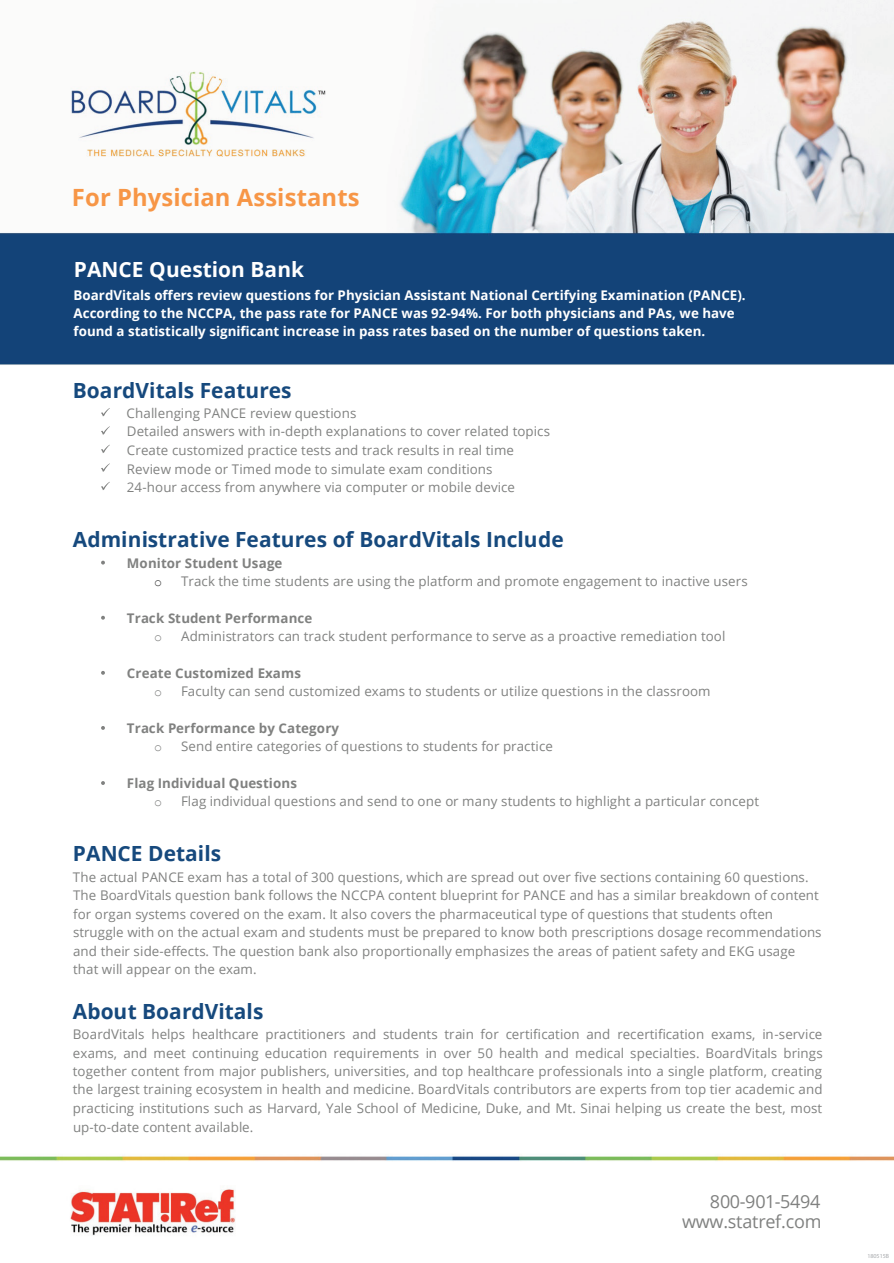
<style>
.page{position:relative;width:894px;height:1263px;background:#fff}
.page>*{position:absolute;margin:0;border:0;box-sizing:border-box;transform-origin:0 0}
.t1{font:700 23.7px "Open Sans";letter-spacing:.005em;color:#f79646}
.t2{font:700 20.85px "Open Sans";color:#16497d}
.t3{font:700 20.85px "Open Sans";color:#fff}
.t4{font:18px/19.8px "Open Sans";letter-spacing:-.015em;color:#808180;text-align:right}
.t5{font:13.35px/18.5px "Open Sans";letter-spacing:.005em;color:#808180}
.t6{font:700 13.35px/18px "Open Sans";color:#fff}
.t7{font:700 13.35px "Open Sans";letter-spacing:.005em;color:#808180}
.t8{font:13.35px "Courier New";color:#808180}
.t9{font:13.35px "Courier New";color:#404040}
.t10{font:6px "Myriad Pro";color:#a7a9ac}
</style>
<div class="page">
<img style="left:0;top:0;width:892px;height:1236px">
<img style="left:68px;top:181px;width:439px;height:37px">
<img style="left:69px;top:375px;width:757px;height:763px">
<svg style="left:101px;top:408px;width:9px;height:8px"></svg>
<svg style="left:101px;top:426px;width:9px;height:9px"></svg>
<svg style="left:101px;top:444px;width:9px;height:9px"></svg>
<svg style="left:101px;top:463px;width:9px;height:9px"></svg>
<svg style="left:101px;top:482px;width:9px;height:8px"></svg>
<svg style="left:101px;top:560px;width:4px;height:4px"></svg>
<svg style="left:101px;top:616px;width:4px;height:3px"></svg>
<svg style="left:101px;top:671px;width:4px;height:3px"></svg>
<svg style="left:101px;top:726px;width:4px;height:4px"></svg>
<svg style="left:101px;top:781px;width:4px;height:4px"></svg>
<img style="left:328px;top:1192px;width:273px;height:37px">
<img style="left:553px;top:1191px;width:273px;height:36px">
<h1 class="t1" style="left:72px;top:181px;width:289px">For Physician Assistants</h1>
<h2 class="t3" style="left:74px;top:255px;width:231px">PANCE Question Bank</h2>
<p class="t6" style="left:74px;top:286px;width:673px">BoardVitals offers review questions for Physician Assistant National Certifying Examination (PANCE).<br>According to the NCCPA, the pass rate for PANCE was 92-94%. For both physicians and PAs, we have found a statistically significant increase in pass rates based on the number of questions taken.</p>
<h2 class="t2" style="left:73px;top:375px;width:220px">BoardVitals Features</h2>
<p class="t5" style="left:127px;top:404px;width:425px">Challenging PANCE review questions<br>Detailed answers with in-depth explanations to cover related topics Create customized practice tests and track results in real time Review mode or Timed mode to simulate exam conditions<br>24-hour access from anywhere via computer or mobile device</p>
<h2 class="t2" style="left:73px;top:524px;width:492px">Administrative Features of BoardVitals Include</h2>
<p class="t7" style="left:127px;top:553px;width:157px">Monitor Student Usage</p>
<p class="t9" style="left:154px;top:573px;width:9px">o</p>
<p class="t5" style="left:181px;top:571px;width:568px">Track the time students are using the platform and promote engagement to inactive users</p>
<p class="t7" style="left:127px;top:608px;width:187px">Track Student Performance</p>
<p class="t8" style="left:154px;top:628px;width:9px">o</p>
<p class="t5" style="left:181px;top:626px;width:545px">Administrators can track student performance to serve as a proactive remediation tool</p>
<p class="t7" style="left:127px;top:663px;width:175px">Create Customized Exams</p>
<p class="t8" style="left:154px;top:683px;width:9px">o</p>
<p class="t5" style="left:181px;top:681px;width:531px">Faculty can send customized exams to students or utilize questions in the classroom</p>
<p class="t7" style="left:127px;top:718px;width:213px">Track Performance by Category</p>
<p class="t8" style="left:154px;top:739px;width:9px">o</p>
<p class="t5" style="left:181px;top:737px;width:373px">Send entire categories of questions to students for practice</p>
<p class="t7" style="left:127px;top:773px;width:172px">Flag Individual Questions</p>
<p class="t8" style="left:154px;top:794px;width:9px">o</p>
<p class="t5" style="left:181px;top:792px;width:579px">Flag individual questions and send to one or many students to highlight a particular concept</p>
<h2 class="t2" style="left:73px;top:839px;width:150px">PANCE Details</h2>
<p class="t5" style="left:73px;top:867px;width:750px">The actual PANCE exam has a total of 300 questions, which are spread out over five sections containing 60 questions.<br>The BoardVitals question bank follows the NCCPA content blueprint for PANCE and has a similar breakdown of content for organ systems covered on the exam. It also covers the pharmaceutical type of questions that students often struggle with on the actual exam and students must be prepared to know both prescriptions dosage recommendations and their side-effects. The question bank also proportionally emphasizes the areas of patient safety and EKG usage that will appear on the exam.</p>
<h2 class="t2" style="left:73px;top:996px;width:192px">About BoardVitals</h2>
<p class="t5" style="left:73px;top:1025px;width:751px;text-align:justify">BoardVitals helps healthcare practitioners and students train for certification and recertification exams, in-service exams, and meet continuing education requirements in over 50 health and medical specialties. BoardVitals brings together content from major publishers, universities, and top healthcare professionals into a single platform, creating the largest training ecosystem in health and medicine. BoardVitals contributors are experts from top tier academic and practicing institutions such as Harvard, Yale School of Medicine, Duke, and Mt. Sinai helping us create the best, most up-to-date content available.</p>
<h3 class="t4" style="left:681px;top:1191px;width:141px">800-901-5494 www.statref.com</h3>
<p class="t10" style="left:867px;top:1252px;width:23px">180515B</p>
</div>
